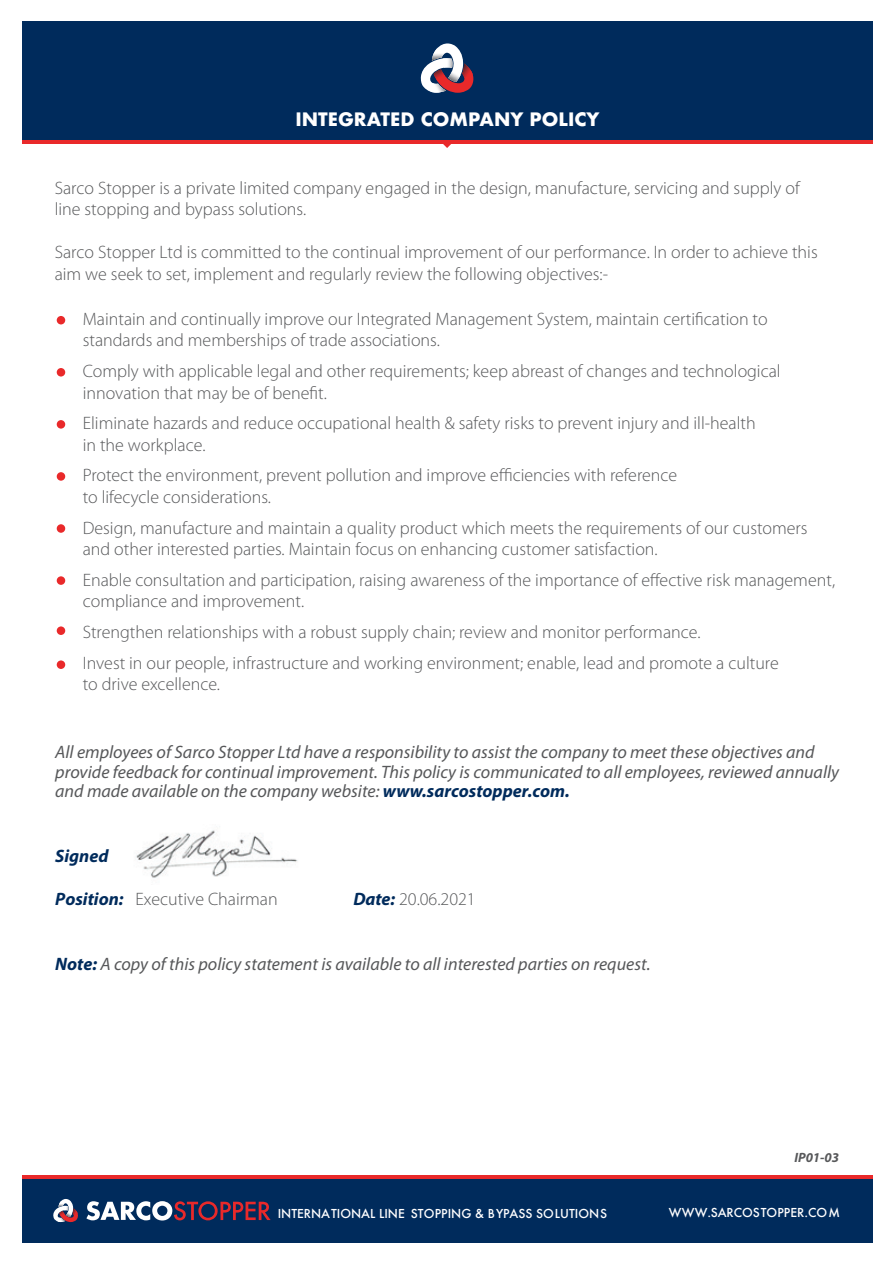
<style>
.page{position:relative;width:893px;height:1263px;background:#fff}
.page>*{position:absolute;margin:0;border:0;box-sizing:border-box;transform-origin:0 0}
.t1{font:300 18px/21.6px "Myriad Pro";color:#57585a}
.t2{font:italic 18px/19.5px "Myriad Pro";color:#57585a}
.t3{font:700 18px "Futura";color:#fff}
.t4{font:italic 700 18px "Myriad Pro";color:#002b5c}
.t5{font:italic 700 13.5px "Myriad Pro";color:#57585a}
.t6{font:500 12px "Futura";color:#fff}
.s1{font-weight:700;color:#002b5c}
.s2{font-weight:700;font-style:italic;color:#002b5c}
</style>
<div class="page">
<div style="left:22px;top:22px;width:850px;height:118px;background:#002b5c"></div>
<div style="left:22px;top:1179px;width:850px;height:63px;background:#002b5c"></div>
<svg style="left:420px;top:43px;width:54px;height:50px"></svg>
<img style="left:430px;top:83px;width:16px;height:10px">
<hr style="left:22px;top:140px;width:850px;height:3px;background:#e9292a">
<hr style="left:22px;top:1176px;width:850px;height:3px;background:#e9292a">
<svg style="left:441px;top:143px;width:12px;height:5px"></svg>
<svg style="left:86px;top:1201px;width:185px;height:19px"></svg>
<svg style="left:53px;top:1199px;width:25px;height:23px"></svg>
<div style="left:57px;top:316px;width:8px;height:8px;background:#e9292a;border-radius:50%"></div>
<div style="left:57px;top:368px;width:8px;height:8px;background:#e9292a;border-radius:50%"></div>
<div style="left:57px;top:420px;width:8px;height:9px;background:#e9292a;border-radius:50%"></div>
<div style="left:57px;top:472px;width:8px;height:9px;background:#e9292a;border-radius:50%"></div>
<div style="left:57px;top:524px;width:8px;height:9px;background:#e9292a;border-radius:50%"></div>
<div style="left:57px;top:576px;width:8px;height:9px;background:#e9292a;border-radius:50%"></div>
<div style="left:57px;top:626px;width:8px;height:9px;background:#e9292a;border-radius:50%"></div>
<div style="left:57px;top:660px;width:8px;height:9px;background:#e9292a;border-radius:50%"></div>
<img style="left:136px;top:830px;width:162px;height:48px">
<p class="t3" style="left:295px;top:106px;width:305px">INTEGRATED COMPANY POLICY</p>
<p class="t1" style="left:55px;top:177px;width:746px">Sarco Stopper is a private limited company engaged in the design, manufacture, servicing and supply of line stopping and bypass solutions.</p>
<p class="t1" style="left:55px;top:242px;width:764px">Sarco Stopper Ltd is committed to the continual improvement of our performance. In order to achieve this aim we seek to set, implement and regularly review the following objectives:-</p>
<p class="t1" style="left:83px;top:308px;width:686px">Maintain and continually improve our Integrated Management System, maintain certification to standards and memberships of trade associations.</p>
<p class="t1" style="left:83px;top:360px;width:699px">Comply with applicable legal and other requirements; keep abreast of changes and technological innovation that may be of benefit.</p>
<p class="t1" style="left:83px;top:413px;width:674px">Eliminate hazards and reduce occupational health &amp; safety risks to prevent injury and ill-health in the workplace.</p>
<p class="t1" style="left:83px;top:465px;width:596px">Protect the environment, prevent pollution and improve efficiencies with reference to lifecycle considerations.</p>
<p class="t1" style="left:83px;top:517px;width:726px">Design, manufacture and maintain a quality product which meets the requirements of our customers and other interested parties. Maintain focus on enhancing customer satisfaction.</p>
<p class="t1" style="left:83px;top:569px;width:754px">Enable consultation and participation, raising awareness of the importance of effective risk management, compliance and improvement.</p>
<p class="t1" style="left:83px;top:617px;width:697px;line-height:30.6px">Strengthen relationships with a robust supply chain; review and monitor performance.<br>Invest in our people, infrastructure and working environment; enable, lead and promote a culture</p>
<p class="t1" style="left:83px;top:674px;width:139px">to drive excellence.</p>
<p class="t2" style="left:55px;top:743px;width:785px">All employees of Sarco Stopper Ltd have a responsibility to assist the company to meet these objectives and provide feedback for continual improvement. This policy is communicated to all employees, reviewed annually and made available on the company website: <span class="s1">www.sarcostopper.com.</span></p>
<p class="t4" style="left:55px;top:844px;width:55px">Signed</p>
<p class="t1" style="left:55px;top:888px;width:224px"><span class="s2">Position:</span> Executive Chairman</p>
<p class="t1" style="left:353px;top:888px;width:124px"><span class="s2">Date:</span> 20.06.2021</p>
<p class="t2" style="left:55px;top:954px;width:597px"><span class="s1">Note:</span> A copy of this policy statement is available to all interested parties on request.</p>
<p class="t5" style="left:794px;top:1148px;width:46px">IP01-03</p>
<p class="t6" style="left:278px;top:1205px;width:331px">INTERNATIONAL LINE STOPPING &amp; BYPASS SOLUTIONS</p>
<p class="t6" style="left:669px;top:1205px;width:173px">WWW.SARCOSTOPPER.COM</p>
</div>
